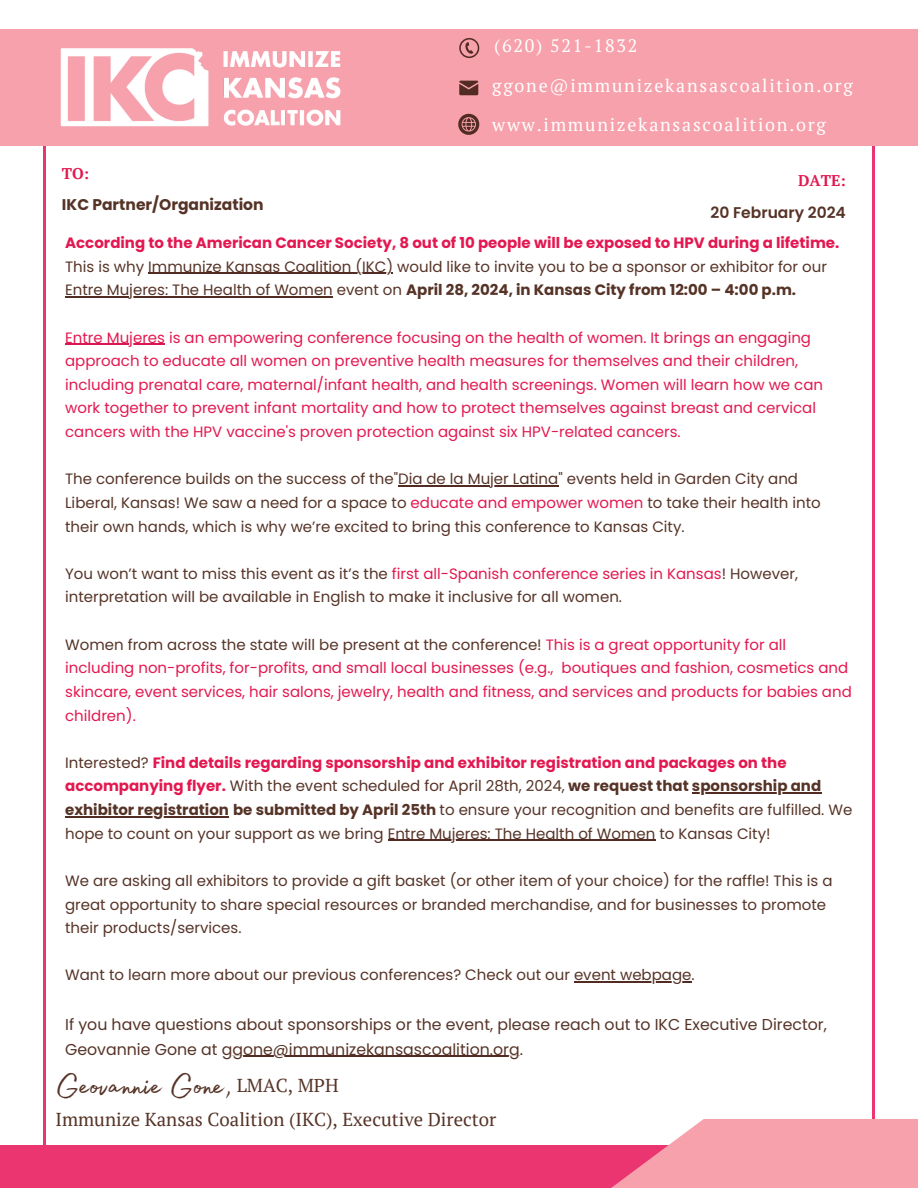
<style>
.page{position:relative;width:918px;height:1188px;background:#fff}
.page>*{position:absolute;margin:0;border:0;box-sizing:border-box;transform-origin:0 0}
.t1{font:40.8px "Madelyn Fill";color:#563327}
.t2{font:18.75px "PT Serif";color:#563327}
.t3{font:18px/39.3px "PT Serif";letter-spacing:.1em;color:#fff}
.t4{font:15.75px/24.8px "Poppins";color:#563327}
.t5{font:700 15.45px "Poppins";color:#563327}
.t6{font:600 15.45px "Poppins";color:#563327}
.t7{font:700 15.45px "PT Serif";color:#e31850}
.t8{font:15px/23.7px "Poppins";color:#563327}
.t9{font:15px/23.7px "Poppins";color:#e31850}
.t10{font:700 15px "Poppins";color:#e31850}
.s1{font-weight:700}
.s2{color:#e31850}
.s3{color:#563327}
.s4{font-weight:700;color:#e31850}
.s5{font-family:"PT Serif";font-size:18.75px}
</style>
<div class="page">
<div style="left:0;top:1145px;width:918px;height:43px;background:#ea3570"></div>
<svg style="left:611px;top:1119px;width:307px;height:69px;background:#f6a3b0"></svg>
<div style="left:0;top:29px;width:392px;height:116px;background:#f6a1ac"></div>
<div style="left:359px;top:29px;width:559px;height:116px;background:#f6a1ac"></div>
<svg style="left:459px;top:81px;width:19px;height:14px"></svg>
<svg style="left:458px;top:114px;width:21px;height:21px"></svg>
<img style="left:60px;top:48px;width:281px;height:79px">
<svg style="left:459px;top:38px;width:20px;height:20px"></svg>
<hr style="left:148px;top:273px;width:245px;height:1px;background:#522b23">
<hr style="left:65px;top:296px;width:268px;height:2px;background:#522b23">
<hr style="left:65px;top:344px;width:100px;height:1px;background:#d81753">
<hr style="left:398px;top:485px;width:160px;height:2px;background:#522b23">
<hr style="left:692px;top:793px;width:129px;height:1px;background:#522b23">
<hr style="left:65px;top:816px;width:164px;height:1px;background:#522b23">
<hr style="left:388px;top:840px;width:267px;height:1px;background:#522b23">
<hr style="left:574px;top:982px;width:118px;height:1px;background:#522b23">
<hr style="left:232px;top:1056px;width:288px;height:1px;background:#522b23">
<p class="t3" style="left:494px;top:26px;width:145px">(620) 521-1832</p>
<p class="t7" style="left:62px;top:163px;width:29px">TO:</p>
<p class="t5" style="left:62px;top:196px;width:203px">IKC Partner/Organization</p>
<p class="t3" style="left:492px;top:66px;width:362px">ggone@immunizekansascoalition.org www.immunizekansascoalition.org</p>
<p class="t7" style="left:798px;top:171px;width:49px">DATE:</p>
<p class="t6" style="left:710px;top:204px;width:137px">20 February 2024</p>
<p class="t10" style="left:65px;top:234px;width:776px">According to the American Cancer Society, 8 out of 10 people will be exposed to HPV during a lifetime.</p>
<p class="t8" style="left:65px;top:255px;width:763px">This is why Immunize Kansas Coalition (IKC) would like to invite you to be a sponsor or exhibitor for our<br>Entre Mujeres: The Health of Women event on <span class="s1">April 28, 2024, in Kansas City from 12:00 – 4:00 p.m.</span></p>
<p class="t9" style="left:65px;top:326px;width:759px">Entre Mujeres is an empowering conference focusing on the health of women. It brings an engaging approach to educate all women on preventive health measures for themselves and their children, including prenatal care, maternal/infant health, and health screenings. Women will learn how we can work together to prevent infant mortality and how to protect themselves against breast and cervical cancers with the HPV vaccine's proven protection against six HPV-related cancers.</p>
<p class="t8" style="left:65px;top:467px;width:757px">The conference builds on the success of the"Dia de la Mujer Latina" events held in Garden City and<br>Liberal, Kansas! We saw a need for a space to <span class="s2">educate and empower women</span> to take their health into their own hands, which is why we’re excited to bring this conference to Kansas City.</p>
<p class="t8" style="left:65px;top:562px;width:734px">You won’t want to miss this event as it’s the <span class="s2">first all-Spanish conference series in Kansas</span>! However, interpretation will be available in English to make it inclusive for all women.</p>
<p class="t9" style="left:65px;top:633px;width:788px"><span class="s3">Women from across the state will be present at the conference!</span> This is a great opportunity for all including non-profits, for-profits, and small local businesses (e.g., boutiques and fashion, cosmetics and skincare, event services, hair salons, jewelry, health and fitness, and services and products for babies and children).</p>
<p class="t8" style="left:65px;top:751px;width:789px">Interested? <span class="s4">Find details regarding sponsorship and exhibitor registration and packages on the accompanying flyer.</span> With the event scheduled for April 28th, 2024, <span class="s1">we request that sponsorship and exhibitor registration be submitted by April 25th</span> to ensure your recognition and benefits are fulfilled. We hope to count on your support as we bring Entre Mujeres: The Health of Women to Kansas City!</p>
<p class="t8" style="left:65px;top:869px;width:769px">We are asking all exhibitors to provide a gift basket (or other item of your choice) for the raffle! This is a great opportunity to share special resources or branded merchandise, and for businesses to promote their products/services.</p>
<p class="t8" style="left:65px;top:963px;width:631px">Want to learn more about our previous conferences? Check out our event webpage.</p>
<p class="t4" style="left:65px;top:1012px;width:763px">If you have questions about sponsorships or the event, please reach out to IKC Executive Director,<br>Geovannie Gone at ggone@immunizekansascoalition.org.</p>
<h1 class="t1" style="left:56px;top:1054px;width:285px">Geovannie Gone, <span class="s5">LMAC, MPH</span></h1>
<p class="t2" style="left:56px;top:1107px;width:442px">Immunize Kansas Coalition (IKC), Executive Director</p>
</div>
